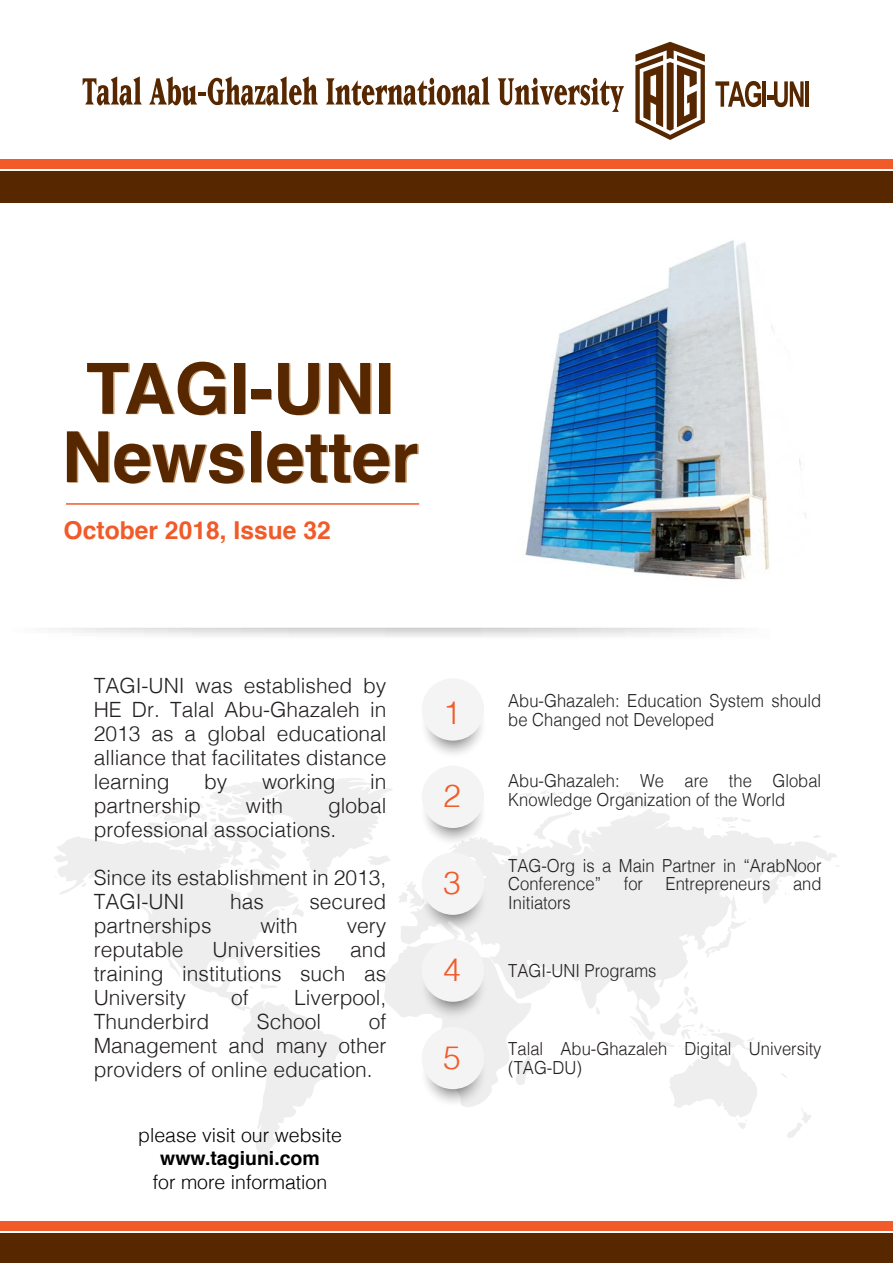
<style>
.page{position:relative;width:893px;height:1263px;background:#fff}
.page>*{position:absolute;margin:0;border:0;box-sizing:border-box;transform-origin:0 0}
.t1{font:700 70.5px/68.4px "Helvetica";color:#572700;text-align:center}
.t2{font:300 31.8px "Helvetica";color:#f15a29}
.t3{font:700 24.6px "Helvetica";color:#f15a29}
.t4{font:300 21px/24px "Helvetica";color:#231f20;text-align:justify}
.t5{font:300 19.5px "Helvetica";color:#000}
.t6{font:700 19.5px "Helvetica";color:#000}
.t7{font:300 18px/18.9px "Helvetica";color:#231f20;scale:.92 1}
</style>
<div class="page">
<svg style="left:81px;top:825px;width:219px;height:186px"></svg>
<svg style="left:635px;top:42px;width:70px;height:98px"></svg>
<svg style="left:715px;top:81px;width:46px;height:26px"></svg>
<hr style="left:763px;top:81px;width:3px;height:26px;background:#572700">
<svg style="left:767px;top:81px;width:37px;height:26px"></svg>
<hr style="left:805px;top:81px;width:4px;height:26px;background:#572700">
<svg style="left:83px;top:76px;width:59px;height:29px"></svg>
<svg style="left:149px;top:76px;width:169px;height:30px"></svg>
<svg style="left:326px;top:76px;width:164px;height:29px"></svg>
<svg style="left:498px;top:78px;width:126px;height:34px"></svg>
<div style="left:0;top:171px;width:893px;height:31px;background:#572700"></div>
<div style="left:0;top:159px;width:893px;height:9px;background:#f15a29"></div>
<div style="left:0;top:1233px;width:893px;height:30px;background:#572700"></div>
<div style="left:0;top:1221px;width:893px;height:9px;background:#f15a29"></div>
<svg style="left:48px;top:628px;width:685px;height:9px"></svg>
<img style="left:525px;top:240px;width:281px;height:340px">
<svg style="left:419px;top:691px;width:68px;height:67px"></svg>
<div style="left:422px;top:678px;width:62px;height:63px;background:#f4f4f4;border-radius:50%"></div>
<svg style="left:419px;top:779px;width:68px;height:67px"></svg>
<div style="left:422px;top:766px;width:62px;height:62px;background:#f4f4f4;border-radius:50%"></div>
<svg style="left:419px;top:952px;width:68px;height:67px"></svg>
<div style="left:422px;top:939px;width:62px;height:63px;background:#f4f4f4;border-radius:50%"></div>
<svg style="left:419px;top:1040px;width:68px;height:67px"></svg>
<div style="left:422px;top:1027px;width:62px;height:62px;background:#f4f4f4;border-radius:50%"></div>
<svg style="left:419px;top:866px;width:68px;height:67px"></svg>
<div style="left:422px;top:852px;width:62px;height:63px;background:#f4f4f4;border-radius:50%"></div>
<hr style="left:66px;top:503px;width:353px;height:2px;background:#f15a29">
<h1 class="t1" style="left:62px;top:356px;width:358px">TAGI-UNI<br>Newsletter</h1>
<p class="t3" style="left:64px;top:510px;width:269px">October 2018, Issue 32</p>
<p class="t4" style="left:94px;top:672px;width:294px">TAGI-UNI was established by HE Dr. Talal Abu-Ghazaleh in 2013 as a global educational alliance that facilitates distance learning</p>
<p class="t4" style="left:204px;top:768px;width:25px">by</p>
<p class="t4" style="left:262px;top:768px;width:75px">working</p>
<p class="t4" style="left:370px;top:768px;width:18px">in</p>
<p class="t4" style="left:94px;top:792px;width:294px;text-indent:234px">global professional associations.</p>
<p class="t4" style="left:94px;top:864px;width:294px">Since its establishment in 2013,<br>TAGI-UNI</p>
<p class="t4" style="left:94px;top:792px;width:109px">partnership</p>
<p class="t4" style="left:246px;top:792px;width:39px">with</p>
<p class="t4" style="left:230px;top:888px;width:35px">has</p>
<p class="t4" style="left:309px;top:888px;width:79px">secured</p>
<p class="t4" style="left:94px;top:912px;width:119px">partnerships</p>
<p class="t4" style="left:260px;top:912px;width:39px">with</p>
<p class="t4" style="left:347px;top:912px;width:41px">very</p>
<p class="t4" style="left:94px;top:936px;width:91px">reputable</p>
<p class="t4" style="left:213px;top:936px;width:110px">Universities</p>
<p class="t4" style="left:94px;top:936px;width:294px;text-indent:256px">and training institutions such as University</p>
<p class="t4" style="left:231px;top:984px;width:19px">of</p>
<p class="t4" style="left:294px;top:984px;width:94px">Liverpool,</p>
<p class="t4" style="left:94px;top:1008px;width:117px">Thunderbird</p>
<p class="t4" style="left:257px;top:1008px;width:66px">School</p>
<p class="t4" style="left:94px;top:1008px;width:294px;text-indent:275px">of Management and many other providers of online education.</p>
<p class="t5" style="left:138px;top:1118px;width:205px">please visit our website</p>
<p class="t6" style="left:160px;top:1143px;width:161px">www.tagiuni.com</p>
<p class="t5" style="left:153px;top:1165px;width:176px">for more information</p>
<p class="t7" style="left:508px;top:690px;width:342px">Abu-Ghazaleh: Education System should</p>
<h2 class="t2" style="left:443px;top:685px;width:19px">1</h2>
<p class="t7" style="left:508px;top:709px;width:226px">be Changed not Developed</p>
<h2 class="t2" style="left:443px;top:769px;width:19px">2</h2>
<p class="t7" style="left:508px;top:770px;width:342px">Abu-Ghazaleh: We are the Global<br>Knowledge Organization of the World</p>
<h2 class="t2" style="left:443px;top:856px;width:19px">3</h2>
<p class="t7" style="left:508px;top:854px;width:342px">TAG-Org is a Main Partner in “ArabNoor<br>Conference”</p>
<p class="t7" style="left:624px;top:873px;width:23px">for</p>
<p class="t7" style="left:666px;top:873px;width:116px">Entrepreneurs</p>
<p class="t7" style="left:793px;top:873px;width:33px">and</p>
<p class="t7" style="left:508px;top:892px;width:70px">Initiators</p>
<h2 class="t2" style="left:443px;top:943px;width:19px">4</h2>
<p class="t7" style="left:508px;top:959px;width:163px">TAGI-UNI Programs</p>
<h2 class="t2" style="left:443px;top:1030px;width:19px">5</h2>
<p class="t7" style="left:508px;top:1038px;width:342px">Talal Abu-Ghazaleh Digital University (TAG-DU)</p>
</div>
